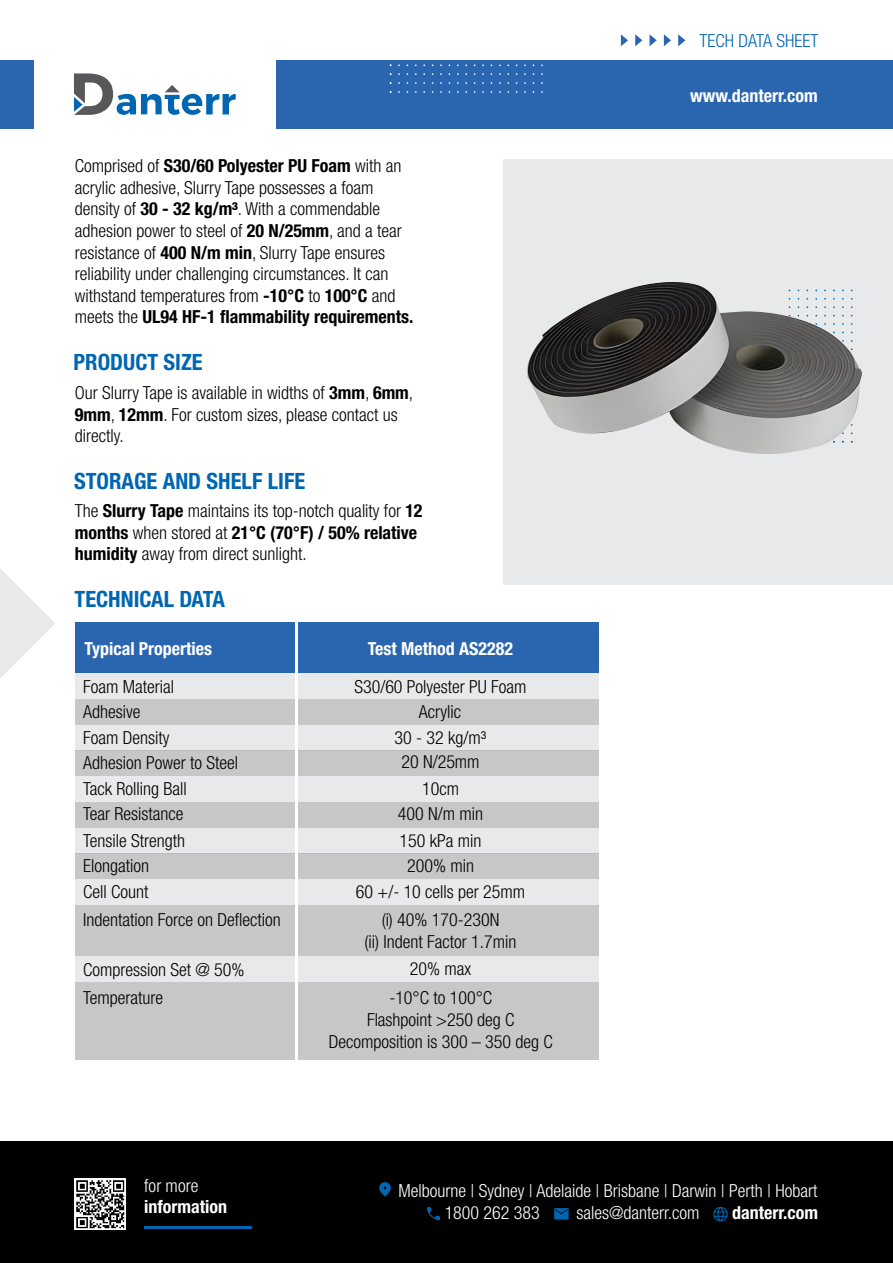
<style>
.page{position:relative;width:893px;height:1263px;background:#fff}
.page>*{position:absolute;margin:0;border:0;box-sizing:border-box;transform-origin:0 0}
.t1{font:700 condensed 22.5px "Helvetica Neue";color:#0066b1}
.t2{font:300 condensed 18px/21.6px "Helvetica Neue";color:#000}
.t3{font:300 condensed 18px/22.5px "Helvetica Neue";color:#fff}
.t4{font:700 condensed 18px "Helvetica Neue";color:#fff}
.t5{font:300 condensed 18px "Helvetica Neue";color:#0066b1}
.s1{font-weight:700}
</style>
<div class="page">
<div style="left:503px;top:159px;width:390px;height:425px;background:#e8e9ea"></div>
<svg style="left:0;top:568px;width:55px;height:110px"></svg>
<svg style="left:678px;top:34px;width:7px;height:12px"></svg>
<svg style="left:664px;top:34px;width:7px;height:12px"></svg>
<svg style="left:649px;top:34px;width:8px;height:12px"></svg>
<svg style="left:635px;top:34px;width:7px;height:12px"></svg>
<svg style="left:621px;top:34px;width:7px;height:12px"></svg>
<div style="left:75px;top:622px;width:523px;height:25px;background:#2a66b0"></div>
<div style="left:75px;top:647px;width:523px;height:26px;background:#2a66b0"></div>
<div style="left:75px;top:673px;width:523px;height:26px;background:#e8e9ea"></div>
<div style="left:75px;top:699px;width:523px;height:26px;background:#c6c7c7"></div>
<div style="left:75px;top:725px;width:523px;height:25px;background:#e8e9ea"></div>
<div style="left:75px;top:750px;width:523px;height:26px;background:#c6c7c7"></div>
<div style="left:75px;top:776px;width:523px;height:26px;background:#e8e9ea"></div>
<div style="left:75px;top:802px;width:523px;height:26px;background:#c6c7c7"></div>
<div style="left:75px;top:828px;width:523px;height:25px;background:#e8e9ea"></div>
<div style="left:75px;top:853px;width:523px;height:26px;background:#c6c7c7"></div>
<div style="left:75px;top:879px;width:523px;height:26px;background:#e8e9ea"></div>
<div style="left:75px;top:905px;width:523px;height:51px;background:#c6c7c7"></div>
<div style="left:75px;top:956px;width:523px;height:26px;background:#e8e9ea"></div>
<div style="left:75px;top:982px;width:523px;height:77px;background:#c6c7c7"></div>
<hr style="left:295px;top:622px;width:3px;height:437px;background:#fff">
<div style="left:0;top:1141px;width:893px;height:122px;background:#000"></div>
<hr style="left:144px;top:1226px;width:107px;height:3px;background:#0066b1">
<svg style="left:427px;top:1207px;width:13px;height:13px"></svg>
<svg style="left:713px;top:1207px;width:15px;height:14px"></svg>
<svg style="left:379px;top:1182px;width:12px;height:14px"></svg>
<svg style="left:554px;top:1208px;width:15px;height:11px"></svg>
<img style="left:527px;top:282px;width:335px;height:172px">
<svg style="left:74px;top:73px;width:162px;height:42px"></svg>
<div style="left:0;top:60px;width:33px;height:69px;background:#2a66b0"></div>
<div style="left:276px;top:60px;width:616px;height:69px;background:#2a66b0"></div>
<img style="left:75px;top:1178px;width:51px;height:51px">
<p class="t5" style="left:700px;top:34px;width:120px">TECH DATA SHEET</p>
<p class="t2" style="left:75px;top:156px;width:340px">Comprised of <span class="s1">S30/60 Polyester PU Foam</span> with an acrylic adhesive, Slurry Tape possesses a foam density of <span class="s1">30 - 32 kg/m³</span>. With a commendable adhesion power to steel of <span class="s1">20 N/25mm</span>, and a tear resistance of <span class="s1">400 N/m min</span>, Slurry Tape ensures reliability under challenging circumstances. It can withstand temperatures from <span class="s1">-10°C</span> to <span class="s1">100°C</span> and meets the <span class="s1">UL94 HF-1 flammability requirements.</span></p>
<p class="t1" style="left:74px;top:353px;width:131px">PRODUCT SIZE</p>
<p class="t2" style="left:75px;top:383px;width:340px">Our Slurry Tape is available in widths of <span class="s1">3mm</span>, <span class="s1">6mm</span>,<br><span class="s1">9mm</span>, <span class="s1">12mm</span>. For custom sizes, please contact us directly.</p>
<p class="t1" style="left:74px;top:473px;width:233px">STORAGE AND SHELF LIFE</p>
<p class="t2" style="left:75px;top:501px;width:349px">The <span class="s1">Slurry Tape</span> maintains its top-notch quality for <span class="s1">12 months</span> when stored at <span class="s1">21°C (70°F) / 50% relative humidity</span> away from direct sunlight.</p>
<p class="t1" style="left:75px;top:590px;width:152px">TECHNICAL DATA</p>
<p class="t4" style="left:84px;top:642px;width:129px">Typical Properties</p>
<p class="t4" style="left:368px;top:641px;width:147px">Test Method AS2282</p>
<p class="t2" style="left:83px;top:677px;width:93px">Foam Material</p>
<p class="t2" style="left:354px;top:677px;width:174px">S30/60 Polyester PU Foam</p>
<p class="t2" style="left:83px;top:726px;width:156px;line-height:25.7px">Foam Density<br>Adhesion Power to Steel<br>Tack Rolling Ball<br>Tear Resistance<br>Tensile Strength<br>Elongation<br>Cell Count</p>
<p class="t2" style="left:83px;top:910px;width:199px">Indentation Force on Deflection</p>
<p class="t2" style="left:83px;top:956px;width:163px;line-height:28.7px">Compression Set @ 50%<br>Temperature</p>
<p class="t2" style="left:83px;top:702px;width:59px">Adhesive</p>
<p class="t2" style="left:419px;top:702px;width:44px">Acrylic</p>
<p class="t2" style="left:395px;top:727px;width:93px;line-height:24.2px;text-align:center">30 - 32 kg/m³<br>20 N/25mm</p>
<p class="t2" style="left:356px;top:777px;width:171px;line-height:25.8px;text-align:center">10cm<br>400 N/m min<br>150 kPa min<br>200% min<br>60 +/- 10 cells per 25mm</p>
<p class="t2" style="left:365px;top:910px;width:153px;text-align:center">(i) 40% 170-230N<br>(ii) Indent Factor 1.7min</p>
<p class="t2" style="left:410px;top:960px;width:63px">20% max</p>
<p class="t2" style="left:329px;top:988px;width:226px;text-align:center">-10°C to 100°C<br>Flashpoint &gt;250 deg C<br>Decomposition is 300 – 350 deg C</p>
<p class="t4" style="left:690px;top:89px;width:129px">www.danterr.com</p>
<p class="t3" style="left:144px;top:1175px;width:56px">for more</p>
<p class="t4" style="left:144px;top:1200px;width:84px">information</p>
<p class="t3" style="left:576px;top:1180px;width:242px;text-indent:-178px">Melbourne | Sydney | Adelaide | Brisbane | Darwin | Perth | Hobart sales@danterr.com</p>
<p class="t3" style="left:445px;top:1203px;width:97px">1800 262 383</p>
<p class="t4" style="left:732px;top:1206px;width:87px">danterr.com</p>
</div>
